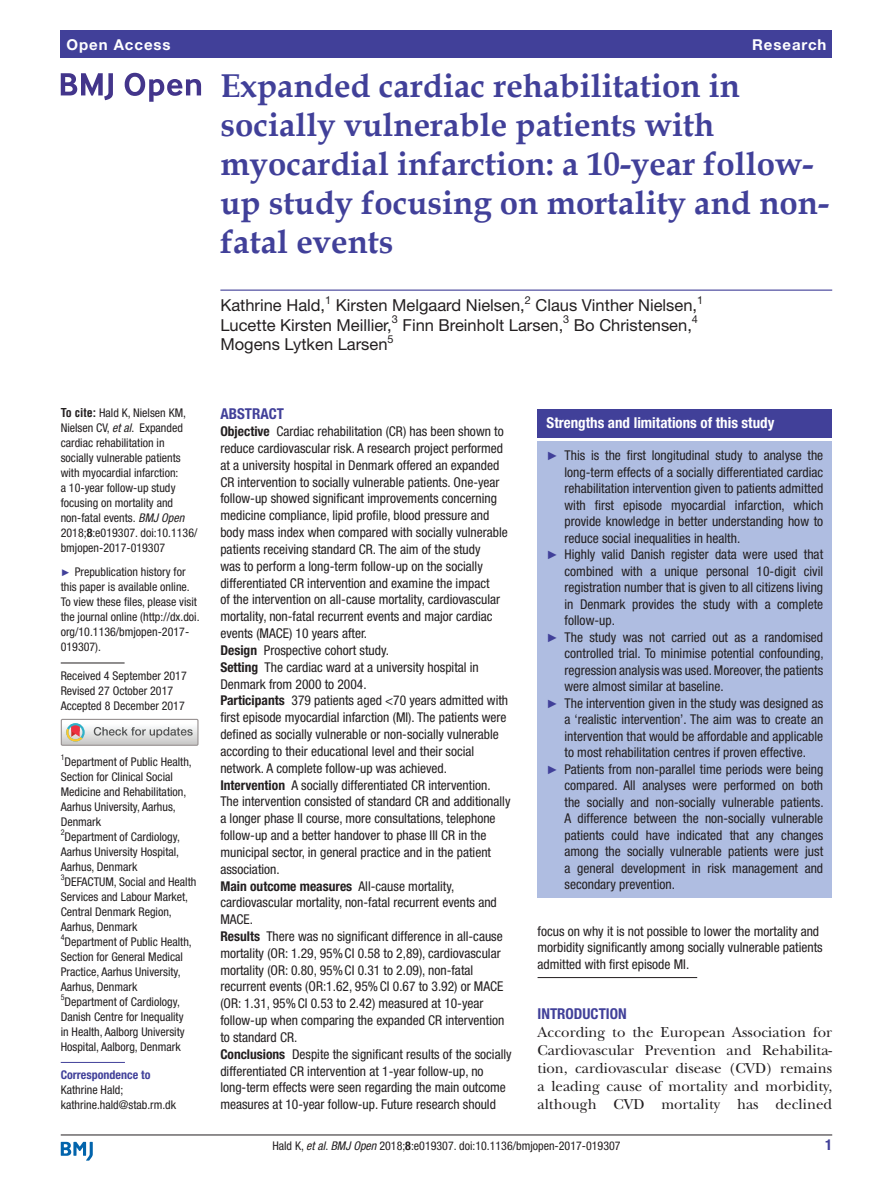
<style>
.page{position:relative;width:893px;height:1191px;background:#fff}
.page>*{position:absolute;margin:0;border:0;box-sizing:border-box;transform-origin:0 0}
.t1{font:700 33px/39px "Book Antiqua";color:#414099}
.t2{font:16.5px "Helvetica Neue LT Std";color:#231f20}
.t3{font:15px/18px "New Baskerville";color:#231f20;text-align:justify}
.t4{font:700 condensed 15px "Helvetica Neue LT Std";color:#fff}
.t5{font:700 condensed 15px "Helvetica Neue LT Std";color:#414099}
.t6{font:700 15px "Helvetica Neue LT Std";letter-spacing:.065em;color:#fff}
.t7{font:condensed 13.5px/16.8px "Helvetica Neue LT Std";color:#231f20}
.t8{font:condensed 12px/15px "Helvetica Neue LT Std";color:#231f20}
.t9{font:700 condensed 12px "Helvetica Neue LT Std";color:#414099}
.t10{font:10.95px "Helvetica Neue LT Std";color:#231f20}
.t11{font:condensed 7.95px "Helvetica Neue LT Std";color:#231f20}
.s1{font-family:"Helvetica LT Std";font-weight:700}
.s2{font-style:italic}
.s3{font-weight:700}
.s4{font-family:"Arial";font-stretch:normal;font-size:9.75px;color:#414099}
.s5{font-family:"Arial";font-stretch:normal;font-size:12px;color:#414099}
</style>
<div class="page">
<hr style="left:61px;top:1134px;width:771px;height:1px;background:#231f20">
<svg style="left:61px;top:1141px;width:32px;height:19px"></svg>
<div style="left:61px;top:31px;width:771px;height:27px;background:#414099"></div>
<hr style="left:220px;top:289px;width:612px;height:2px;background:#414099">
<hr style="left:61px;top:662px;width:64px;height:1px;background:#231f20">
<hr style="left:61px;top:1062px;width:64px;height:1px;background:#414099">
<svg style="left:61px;top:73px;width:52px;height:27px"></svg>
<svg style="left:125px;top:73px;width:76px;height:29px"></svg>
<div style="left:61px;top:719px;width:138px;height:27px;border:1px solid #969090"></div>
<svg style="left:61px;top:719px;width:137px;height:26px"></svg>
<hr style="left:538px;top:977px;width:159px;height:1px;background:#231f20">
<div style="left:538px;top:409px;width:294px;height:28px;background:#414099"></div>
<div style="left:538px;top:441px;width:294px;height:457px;background:#afbde1"></div>
<p class="t6" style="left:66px;top:35px;width:106px">Open Access</p>
<p class="t6" style="left:752px;top:35px;width:76px">Research</p>
<h1 class="t1" style="left:220px;top:66px;width:610px">Expanded cardiac rehabilitation in socially vulnerable patients with myocardial infarction: a 10-year follow&shy;up study focusing on mortality and non&shy;fatal events</h1>
<p class="t2" style="left:220px;top:296px;width:106px">Kathrine Hald,</p>
<p class="t10" style="left:325px;top:293px;width:8px">1</p>
<p class="t2" style="left:336px;top:296px;width:190px">Kirsten Melgaard Nielsen,</p>
<p class="t10" style="left:525px;top:293px;width:8px">2</p>
<p class="t2" style="left:535px;top:296px;width:163px">Claus Vinther Nielsen,</p>
<p class="t10" style="left:697px;top:293px;width:8px">1</p>
<p class="t2" style="left:220px;top:315px;width:173px">Lucette Kirsten Meillier,</p>
<p class="t10" style="left:392px;top:313px;width:8px">3</p>
<p class="t2" style="left:402px;top:315px;width:162px">Finn Breinholt Larsen,</p>
<p class="t10" style="left:563px;top:313px;width:8px">3</p>
<p class="t2" style="left:574px;top:315px;width:119px">Bo Christensen,</p>
<p class="t10" style="left:692px;top:313px;width:8px">4</p>
<p class="t2" style="left:220px;top:335px;width:169px">Mogens Lytken Larsen</p>
<p class="t10" style="left:388px;top:332px;width:8px">5</p>
<p class="t8" style="left:61px;top:405px;width:138px"><span class="s1">To cite:</span> Hald K, Nielsen KM,<br>Nielsen CV, <span class="s2">et al</span>. Expanded cardiac rehabilitation in socially vulnerable patients with myocardial infarction:<br>a 10-year follow-up study focusing on mortality and non-fatal events. <span class="s2">BMJ Open<br></span>2018;<span class="s3">8</span>:e019307. doi:10.1136/ bmjopen-2017-019307</p>
<p class="t8" style="left:61px;top:564px;width:140px"><span class="s4">►</span> Prepublication history for this paper is available online.<br>To view these files, please visit the journal online (http://dx.doi. org/10.1136/bmjopen-2017-<br>019307).</p>
<p class="t8" style="left:61px;top:668px;width:128px">Received 4 September 2017<br>Revised 27 October 2017<br>Accepted 8 December 2017</p>
<p class="t11" style="left:61px;top:753px;width:5px">1</p>
<p class="t8" style="left:61px;top:754px;width:133px;text-indent:4px">Department of Public Health,<br>Section for Clinical Social<br>Medicine and Rehabilitation,<br>Aarhus University, Aarhus,<br>Denmark</p>
<p class="t11" style="left:61px;top:828px;width:5px">2</p>
<p class="t8" style="left:61px;top:829px;width:121px;text-align:justify;text-indent:4px">Department of Cardiology, Aarhus University Hospital, Aarhus, Denmark</p>
<p class="t11" style="left:61px;top:873px;width:5px">3</p>
<p class="t8" style="left:61px;top:874px;width:137px;text-indent:4px">DEFACTUM, Social and Health<br>Services and Labour Market,<br>Central Denmark Region,<br>Aarhus, Denmark</p>
<p class="t11" style="left:61px;top:933px;width:5px">4</p>
<p class="t8" style="left:61px;top:934px;width:133px;text-indent:4px">Department of Public Health,<br>Section for General Medical<br>Practice, Aarhus University,<br>Aarhus, Denmark<br><sup>5</sup>Department of Cardiology,<br>Danish Centre for Inequality in Health, Aalborg University<br>Hospital, Aalborg, Denmark</p>
<p class="t9" style="left:61px;top:1067px;width:91px">Correspondence to</p>
<p class="t8" style="left:61px;top:1082px;width:117px">Kathrine Hald; kathrine.hald@stab.rm.dk</p>
<p class="t5" style="left:220px;top:405px;width:65px">Abstract</p>
<p class="t7" style="left:220px;top:423px;width:293px"><span class="s3">Objective</span> Cardiac rehabilitation (CR) has been shown to reduce cardiovascular risk. A research project performed at a university hospital in Denmark offered an expanded CR intervention to socially vulnerable patients. One-year follow-up showed significant improvements concerning medicine compliance, lipid profile, blood pressure and body mass index when compared with socially vulnerable patients receiving standard CR. The aim of the study<br>was to perform a long-term follow-up on the socially differentiated CR intervention and examine the impact<br>of the intervention on all-cause mortality, cardiovascular mortality, non-fatal recurrent events and major cardiac events (MACE) 10 years after.<br><span class="s3">Design</span> Prospective cohort study.<br><span class="s3">Setting</span> The cardiac ward at a university hospital in Denmark from 2000 to 2004.<br><span class="s3">Participants</span> 379 patients aged &lt;70 years admitted with first episode myocardial infarction (MI). The patients were defined as socially vulnerable or non-socially vulnerable according to their educational level and their social network. A complete follow-up was achieved.<br><span class="s3">Intervention</span> A socially differentiated CR intervention.<br>The intervention consisted of standard CR and additionally a longer phase II course, more consultations, telephone follow-up and a better handover to phase III CR in the municipal sector, in general practice and in the patient association.<br><span class="s3">Main outcome measures</span> All-cause mortality, cardiovascular mortality, non-fatal recurrent events and MACE.<br><span class="s3">Results</span> There was no significant difference in all-cause mortality (OR: 1.29, 95%CI 0.58 to 2,89), cardiovascular mortality (OR: 0.80, 95%CI 0.31 to 2.09), non-fatal recurrent events (OR:1.62, 95%CI 0.67 to 3.92) or MACE (OR: 1.31, 95%CI 0.53 to 2.42) measured at 10-year follow-up when comparing the expanded CR intervention to standard CR.<br><span class="s3">Conclusions</span> Despite the significant results of the socially differentiated CR intervention at 1-year follow-up, no long-term effects were seen regarding the main outcome measures at 10-year follow-up. Future research should</p>
<p class="t4" style="left:547px;top:414px;width:229px">Strengths and limitations of this study</p>
<p class="t7" style="left:547px;top:447px;width:278px"><span class="s5">►</span> This is the first longitudinal study to analyse the</p>
<p class="t7" style="left:565px;top:463px;width:260px">long-term effects of a socially differentiated cardiac</p>
<p class="t7" style="left:565px;top:480px;width:260px">rehabilitation intervention given to patients admitted</p>
<p class="t7" style="left:565px;top:496px;width:260px">with first episode myocardial infarction, which</p>
<p class="t7" style="left:565px;top:513px;width:260px">provide knowledge in better understanding how to</p>
<p class="t7" style="left:565px;top:529px;width:177px">reduce social inequalities in health.</p>
<p class="t7" style="left:547px;top:546px;width:278px"><span class="s5">►</span> Highly valid Danish register data were used that</p>
<p class="t7" style="left:565px;top:562px;width:260px">combined with a unique personal 10-digit civil</p>
<p class="t7" style="left:565px;top:579px;width:260px">registration number that is given to all citizens living</p>
<p class="t7" style="left:565px;top:595px;width:260px">in Denmark provides the study with a complete</p>
<p class="t7" style="left:565px;top:612px;width:52px">follow-up.</p>
<p class="t7" style="left:547px;top:628px;width:278px"><span class="s5">►</span> The study was not carried out as a randomised</p>
<p class="t7" style="left:565px;top:645px;width:261px">controlled trial. To minimise potential confounding,</p>
<p class="t7" style="left:565px;top:661px;width:260px">regression analysis was used. Moreover, the patients</p>
<p class="t7" style="left:565px;top:678px;width:161px">were almost similar at baseline.</p>
<p class="t7" style="left:547px;top:694px;width:278px"><span class="s5">►</span> The intervention given in the study was designed as</p>
<p class="t7" style="left:565px;top:711px;width:260px">a ‘realistic intervention’. The aim was to create an</p>
<p class="t7" style="left:565px;top:727px;width:260px">intervention that would be affordable and applicable</p>
<p class="t7" style="left:565px;top:744px;width:243px">to most rehabilitation centres if proven effective.</p>
<p class="t7" style="left:547px;top:760px;width:278px"><span class="s5">►</span> Patients from non-parallel time periods were being</p>
<p class="t7" style="left:565px;top:777px;width:260px">compared. All analyses were performed on both</p>
<p class="t7" style="left:565px;top:793px;width:261px">the socially and non-socially vulnerable patients.</p>
<p class="t7" style="left:565px;top:810px;width:260px">A difference between the non-socially vulnerable</p>
<p class="t7" style="left:565px;top:826px;width:260px">patients could have indicated that any changes</p>
<p class="t7" style="left:565px;top:843px;width:260px">among the socially vulnerable patients were just</p>
<p class="t7" style="left:565px;top:859px;width:260px">a general development in risk management and</p>
<p class="t7" style="left:565px;top:876px;width:112px">secondary prevention.</p>
<p class="t7" style="left:538px;top:922px;width:287px">focus on why it is not possible to lower the mortality and morbidity significantly among socially vulnerable patients admitted with first episode MI.</p>
<p class="t5" style="left:538px;top:1005px;width:91px">Introduction</p>
<p class="t3" style="left:538px;top:1023px;width:296px">According to the European Association for Cardiovascular Prevention and Rehabilita&shy;tion, cardiovascular disease (CVD) remains a leading cause of mortality and morbidity, although CVD mortality has declined</p>
<p class="t8" style="left:272px;top:1137px;width:350px">Hald K, <span class="s2">et al</span>. <span class="s2">BMJ Open</span> 2018;<span class="s3">8</span>:e019307. doi:10.1136/bmjopen-2017-019307</p>
<p class="t5" style="left:825px;top:1135px;width:9px">1</p>
</div>
